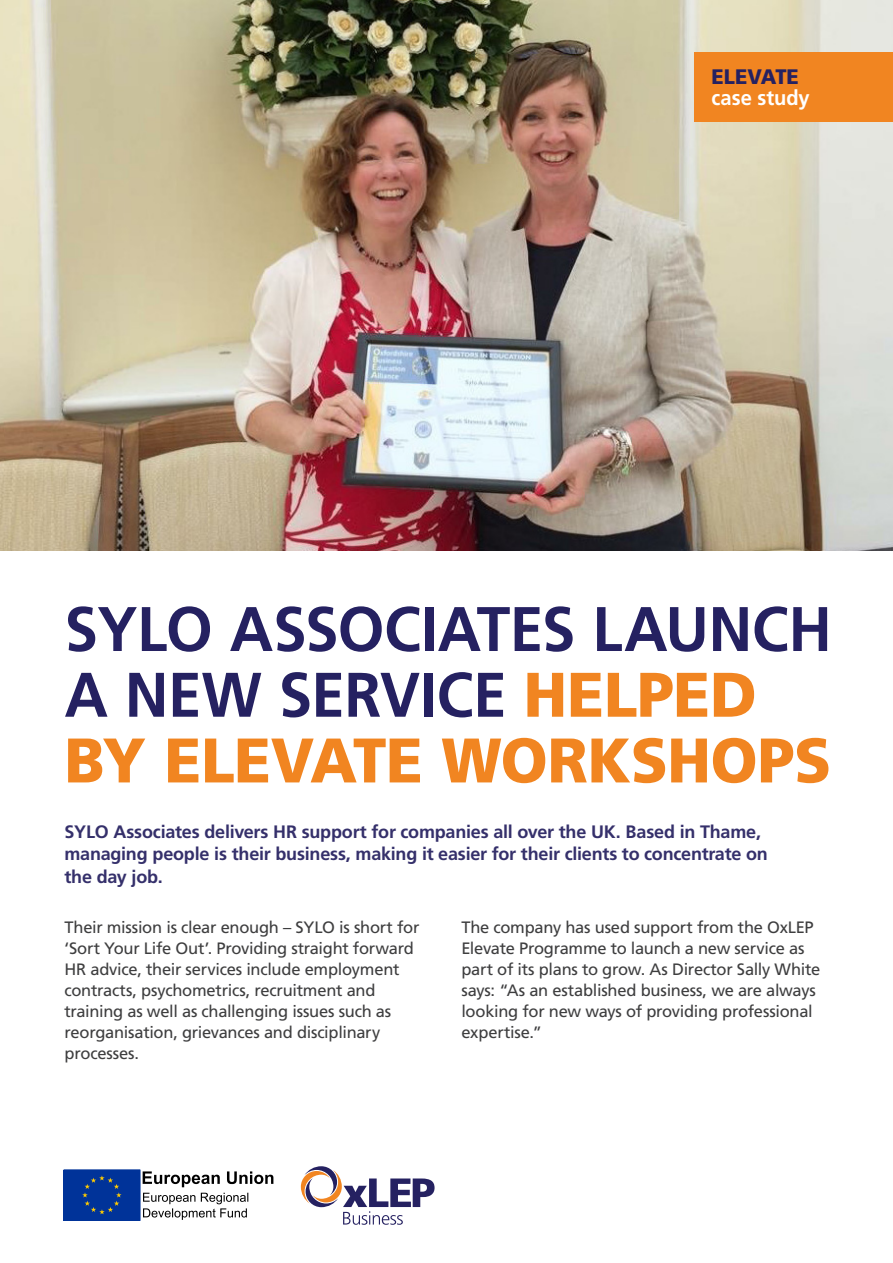
<style>
.page{position:relative;width:893px;height:1263px;background:#fff}
.page>*{position:absolute;margin:0;border:0;box-sizing:border-box;transform-origin:0 0}
.t1{font:700 62.85px/65.7px "Frutiger LT Std";letter-spacing:-.01em;color:#252161;scale:.96 1}
.t2{font:700 21px "Frutiger LT Std";letter-spacing:-.005em;color:#fff;scale:.96 1}
.t3{font:900 21px "Frutiger LT Std";color:#252161;scale:.96 1}
.t4{font:700 18px/22.5px "Frutiger LT Std";letter-spacing:-.01em;color:#35306b}
.t5{font:16.5px/21px "Frutiger LT Std";letter-spacing:-.015em;color:#3e3e3f}
.s1{font-weight:900;color:#f18521}
</style>
<div class="page">
<svg style="left:301px;top:1166px;width:134px;height:59px"></svg>
<svg style="left:143px;top:1171px;width:130px;height:16px"></svg>
<svg style="left:143px;top:1193px;width:105px;height:27px"></svg>
<div style="left:64px;top:1170px;width:76px;height:50px;background:#039"></div>
<div style="left:64px;top:1170px;width:76px;height:51px;border:1px solid #039"></div>
<svg style="left:82px;top:1175px;width:40px;height:39px"></svg>
<img style="left:0;top:0;width:893px;height:551px">
<div style="left:694px;top:52px;width:199px;height:69px;background:#f18521"></div>
<p class="t3" style="left:711px;top:64px;width:93px">ELEVATE</p>
<p class="t2" style="left:711px;top:85px;width:104px">case study</p>
<p class="t1" style="left:64px;top:597px;width:801px">SYLO ASSOCIATES LAUNCH<br>A NEW SERVICE <span class="s1">HELPED<br>BY ELEVATE WORKSHOPS</span></p>
<p class="t4" style="left:64px;top:820px;width:705px">SYLO Associates delivers HR support for companies all over the UK. Based in Thame, managing people is their business, making it easier for their clients to concentrate on the day job.</p>
<p class="t5" style="left:64px;top:916px;width:356px">Their mission is clear enough – SYLO is short for ‘Sort Your Life Out’. Providing straight forward HR advice, their services include employment contracts, psychometrics, recruitment and training as well as challenging issues such as reorganisation, grievances and disciplinary processes.</p>
<p class="t5" style="left:461px;top:916px;width:360px">The company has used support from the OxLEP Elevate Programme to launch a new service as part of its plans to grow. As Director Sally White says: “As an established business, we are always looking for new ways of providing professional expertise.”</p>
</div>
